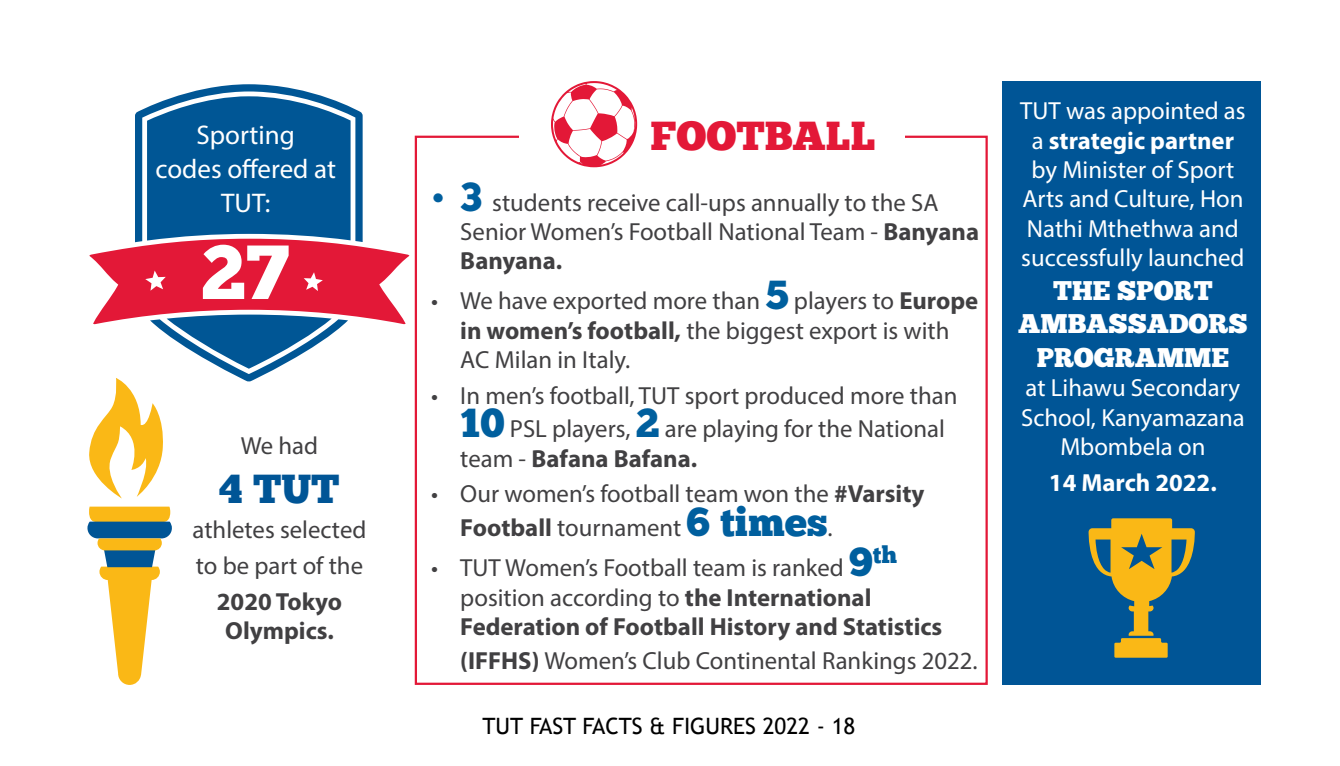
<style>
.page{position:relative;width:1340px;height:766px;background:#fff}
.page>*{position:absolute;margin:0;border:0;box-sizing:border-box;transform-origin:0 0}
.t1{font:40.5px "Chunk Five";color:#e31837}
.t2{font:40.5px "Chunk Five";color:#005596}
.t3{font:27px/33.8px "Chunk Five";color:#fff;text-align:center}
.t4{font:27px/33.8px "Myriad Pro";color:#fff;text-align:center}
.t5{font:24.75px/29.2px "Myriad Pro";color:#414042}
.t6{font:24.75px/29.2px "Myriad Pro";color:#fff;text-align:center}
.t7{font:700 24.75px/29.2px "Myriad Pro";color:#414042}
.t8{font:700 24.75px "Myriad Pro";color:#fff}
.t9{font:22.5px "Trebuchet MS";color:#000}
.s1{font-family:"Chunk Five";font-size:40.5px;color:#005f9e}
.s2{font-weight:700}
.s3{font-weight:400}
.s4{font-family:"Chunk Five";font-weight:400;font-size:40.5px;color:#005f9e}
</style>
<div class="page">
<div style="left:1001px;top:81px;width:259px;height:603px;background:#005596"></div>
<svg style="left:135px;top:84px;width:227px;height:297px;fill:#005695"></svg>
<svg style="left:89px;top:239px;width:320px;height:85px"></svg>
<svg style="left:1088px;top:518px;width:107px;height:139px"></svg>
<svg style="left:551px;top:81px;width:86px;height:86px"></svg>
<svg style="left:89px;top:378px;width:75px;height:120px"></svg>
<svg style="left:87px;top:506px;width:85px;height:178px"></svg>
<p class="t4" style="left:155px;top:118px;width:182px">Sporting<br>codes offered at<br>TUT:</p>
<p class="t5" style="left:241px;top:430px;width:79px">We had</p>
<h1 class="t2" style="left:219px;top:464px;width:122px">4 TUT</h1>
<p class="t5" style="left:192px;top:511px;width:175px;line-height:35.6px">athletes selected to be part of the</p>
<p class="t7" style="left:217px;top:585px;width:127px;text-align:center">2020 Tokyo<br>Olympics.</p>
<h1 class="t1" style="left:650px;top:112px;width:226px">FOOTBALL</h1>
<p class="t5" style="left:460px;top:187px;width:520px;text-indent:-29px"><span class="s1">• 3</span> students receive call-ups annually to the SA<br>Senior Women’s Football National Team - <span class="s2">Banyana<br>Banyana.</span></p>
<p class="t5" style="left:460px;top:286px;width:519px;text-indent:-29px">• We have exported more than <span class="s1">5</span> players to <span class="s2">Europe in women’s football,</span> the biggest export is with<br>AC Milan in Italy.</p>
<p class="t5" style="left:460px;top:378px;width:499px;line-height:33.8px;text-indent:-29px">• In men’s football, TUT sport produced more than<br><span class="s1">10</span> PSL players, <span class="s1">2</span> are playing for the National</p>
<p class="t7" style="left:460px;top:443px;width:238px"><span class="s3">team -</span> Bafana Bafana.</p>
<p class="t5" style="left:460px;top:476px;width:466px;line-height:33.8px;text-indent:-29px">• Our women’s football team won the <span class="s2">#Varsity<br>Football</span> tournament <span class="s1">6 times</span>.</p>
<p class="t7" style="left:460px;top:552px;width:483px;text-indent:-29px"><span class="s3">• TUT Women’s Football team is ranked</span> <span class="s4">9</span><sup>th </sup><span class="s3">position according to</span> the International<br>Federation of Football History and Statistics</p>
<p class="t5" style="left:460px;top:645px;width:519px"><span class="s2">(IFFHS)</span> Women’s Club Continental Rankings 2022.</p>
<p class="t9" style="left:482px;top:712px;width:374px">TUT FAST FACTS &amp; FIGURES 2022 - 18</p>
<p class="t6" style="left:1020px;top:96px;width:227px">TUT was appointed as a <span class="s2">strategic partner </span>by Minister of Sport<br>Arts and Culture, Hon<br>Nathi Mthethwa and successfully launched</p>
<p class="t3" style="left:1018px;top:273px;width:231px">THE SPORT<br>AMBASSADORS<br>PROGRAMME</p>
<p class="t6" style="left:1021px;top:373px;width:225px">at Lihawu Secondary<br>School, Kanyamazana<br>Mbombela on</p>
<p class="t8" style="left:1048px;top:466px;width:169px">14 March 2022.</p>
</div>
